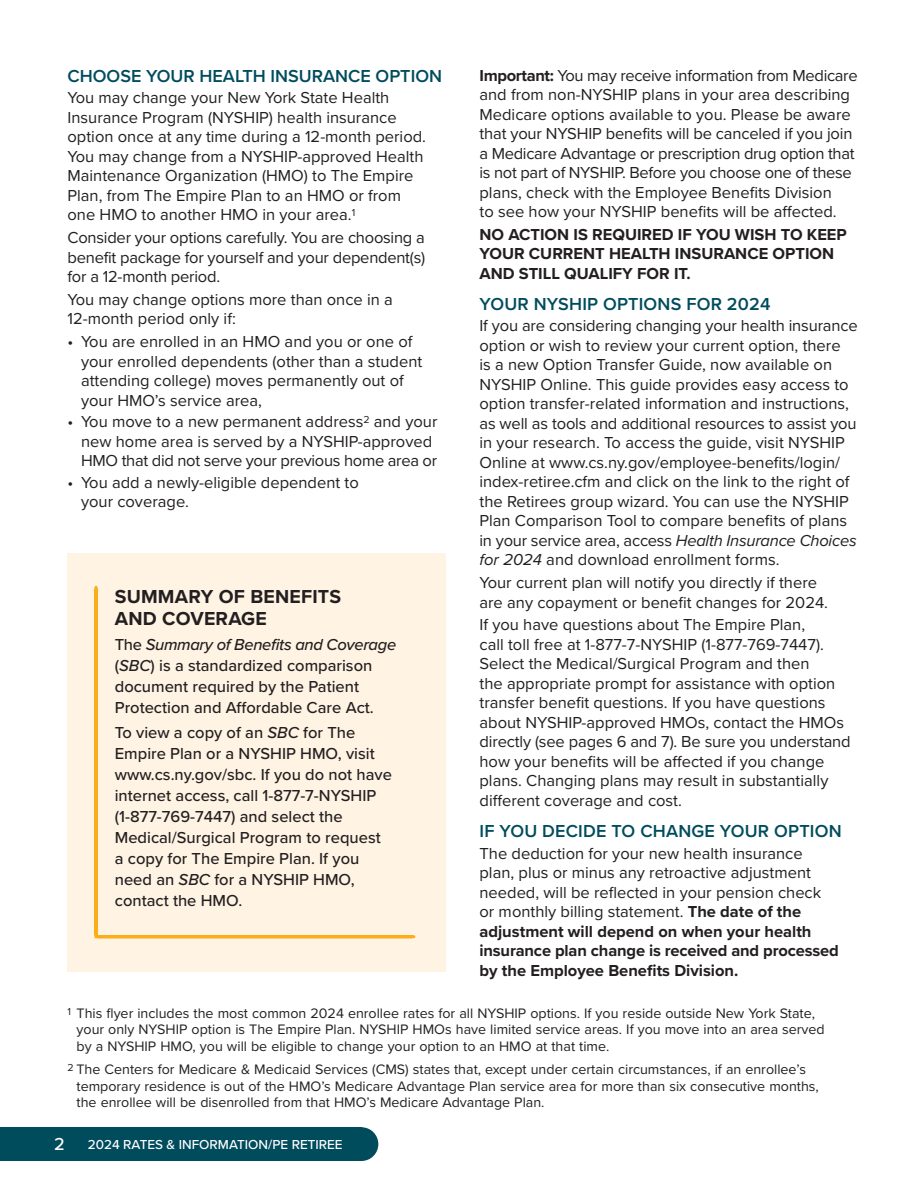
<style>
.page{position:relative;width:905px;height:1188px;background:#fff}
.page>*{position:absolute;margin:0;border:0;box-sizing:border-box;transform-origin:0 0}
._2024_Rates_Callout_H2_Black_13_15{font:700 19.5px/22.5px "Proxima Nova";letter-spacing:.01em;color:#231f20}
._2024_Rates_H2_PMS_12_16{font:600 18px "Proxima Nova";letter-spacing:.01em;color:#004c5d}
.t1{font:500 18px "Proxima Nova";color:#fff}
._2024_Rates_Body_11_13{font:16.5px/19.5px "Proxima Nova";color:#231f20}
._2024_Rates_Callout_Text_Black_11_14{font:500 16.5px/21px "Proxima Nova";color:#231f20}
._2024_Rates_bullet_Proxima_11_13{font:16.5px/19.5px "Proxima Nova";color:#231f20}
._2024_Rates_Body_11_13-2{font:700 16.5px/19.5px "Proxima Nova";color:#231f20}
._2024_Rates_Footnotes_number_one_asterisk{font:14.25px/16.5px "Proxima Nova";color:#231f20}
.t2{font:500 13.5px "Proxima Nova";color:#fff}
.s1{font-weight:700}
.s2{font-style:italic}
</style>
<div class="page">
<div style="left:68px;top:554px;width:378px;height:418px;background:#fff4e4"></div>
<svg style="left:94px;top:585px;width:322px;height:354px"></svg>
<div style="left:0;top:1127px;width:361px;height:34px;background:#004c5d"></div>
<div style="left:344px;top:1127px;width:34px;height:34px;background:#004c5d;border-radius:50%"></div>
<p class="_2024_Rates_Body_11_13" style="left:479px;top:65px;width:380px"><span class="s1">Important:</span> You may receive information from Medicare and from non-NYSHIP plans in your area describing Medicare options available to you. Please be aware that your NYSHIP benefits will be canceled if you join a Medicare Advantage or prescription drug option that is not part of NYSHIP. Before you choose one of these plans, check with the Employee Benefits Division<br>to see how your NYSHIP benefits will be affected.</p>
<p class="_2024_Rates_Body_11_13-2" style="left:479px;top:224px;width:369px">NO ACTION IS REQUIRED IF YOU WISH TO KEEP<br>YOUR CURRENT HEALTH INSURANCE OPTION<br>AND STILL QUALIFY FOR IT.</p>
<p class="_2024_Rates_H2_PMS_12_16" style="left:479px;top:290px;width:292px">YOUR NYSHIP OPTIONS FOR 2024</p>
<p class="_2024_Rates_Body_11_13" style="left:479px;top:315px;width:379px">If you are considering changing your health insurance option or wish to review your current option, there<br>is a new Option Transfer Guide, now available on NYSHIP Online. This guide provides easy access to option transfer-related information and instructions, as well as tools and additional resources to assist you in your research. To access the guide, visit NYSHIP Online at www.cs.ny.gov/employee-benefits/login/ index-retiree.cfm and click on the link to the right of the Retirees group wizard. You can use the NYSHIP Plan Comparison Tool to compare benefits of plans in your service area, access <span class="s2">Health Insurance Choices for 2024</span> and download enrollment forms.</p>
<p class="_2024_Rates_Body_11_13" style="left:479px;top:572px;width:350px">Your current plan will notify you directly if there are any copayment or benefit changes for 2024.</p>
<p class="_2024_Rates_Body_11_13" style="left:479px;top:614px;width:372px">If you have questions about The Empire Plan,<br>call toll free at 1-877-7-NYSHIP (1-877-769-7447).<br>Select the Medical/Surgical Program and then<br>the appropriate prompt for assistance with option transfer benefit questions. If you have questions about NYSHIP-approved HMOs, contact the HMOs directly (see pages 6 and 7). Be sure you understand how your benefits will be affected if you change plans. Changing plans may result in substantially different coverage and cost.</p>
<p class="_2024_Rates_H2_PMS_12_16" style="left:479px;top:817px;width:363px">IF YOU DECIDE TO CHANGE YOUR OPTION</p>
<p class="_2024_Rates_Body_11_13" style="left:479px;top:843px;width:361px">The deduction for your new health insurance plan, plus or minus any retroactive adjustment needed, will be reflected in your pension check or monthly billing statement. <span class="s1">The date of the adjustment will depend on when your health insurance plan change is received and processed by the Employee Benefits Division.</span></p>
<p class="_2024_Rates_Footnotes_number_one_asterisk" style="left:77px;top:1004px;width:749px;text-indent:-9px"><sup>1</sup> This flyer includes the most common 2024 enrollee rates for all NYSHIP options. If you reside outside New York State, your only NYSHIP option is The Empire Plan. NYSHIP HMOs have limited service areas. If you move into an area served by a NYSHIP HMO, you will be eligible to change your option to an HMO at that time.</p>
<p class="_2024_Rates_Footnotes_number_one_asterisk" style="left:76px;top:1060px;width:743px;text-indent:-9px"><sup>2</sup> The Centers for Medicare &amp; Medicaid Services (CMS) states that, except under certain circumstances, if an enrollee’s temporary residence is out of the HMO’s Medicare Advantage Plan service area for more than six consecutive months, the enrollee will be disenrolled from that HMO’s Medicare Advantage Plan.</p>
<p class="_2024_Rates_H2_PMS_12_16" style="left:68px;top:62px;width:376px">CHOOSE YOUR HEALTH INSURANCE OPTION</p>
<p class="_2024_Rates_Body_11_13" style="left:68px;top:87px;width:360px">You may change your New York State Health Insurance Program (NYSHIP) health insurance option once at any time during a 12-month period.<br>You may change from a NYSHIP-approved Health Maintenance Organization (HMO) to The Empire Plan, from The Empire Plan to an HMO or from one HMO to another HMO in your area.<sup>1</sup></p>
<p class="_2024_Rates_Body_11_13" style="left:68px;top:227px;width:359px;text-align:justify">Consider your options carefully. You are choosing a benefit package for yourself and your dependent(s) for a 12-month period.</p>
<p class="_2024_Rates_Body_11_13" style="left:68px;top:289px;width:327px">You may change options more than once in a<br>12-month period only if:</p>
<p class="_2024_Rates_bullet_Proxima_11_13" style="left:81px;top:331px;width:343px;text-indent:-13px">• You are enrolled in an HMO and you or one of your enrolled dependents (other than a student attending college) moves permanently out of your HMO’s service area,</p>
<p class="_2024_Rates_bullet_Proxima_11_13" style="left:81px;top:411px;width:358px;text-indent:-13px">• You move to a new permanent address<sup>2</sup> and your new home area is served by a NYSHIP-approved<br>HMO that did not serve your previous home area or</p>
<p class="_2024_Rates_bullet_Proxima_11_13" style="left:81px;top:472px;width:279px;text-indent:-13px">• You add a newly-eligible dependent to your coverage.</p>
<p class="_2024_Rates_Callout_H2_Black_13_15" style="left:115px;top:584px;width:228px">SUMMARY OF BENEFITS<br>AND COVERAGE</p>
<p class="_2024_Rates_Callout_Text_Black_11_14" style="left:115px;top:634px;width:283px">The <span class="s2">Summary of Benefits and Coverage </span>(<span class="s2">SBC</span>) is a standardized comparison document required by the Patient Protection and Affordable Care Act.</p>
<p class="_2024_Rates_Callout_Text_Black_11_14" style="left:115px;top:721px;width:278px">To view a copy of an <span class="s2">SBC</span> for The<br>Empire Plan or a NYSHIP HMO, visit www.cs.ny.gov/sbc. If you do not have internet access, call 1-877-7-NYSHIP (1-877-769-7447) and select the<br>Medical/Surgical Program to request a copy for The Empire Plan. If you need an <span class="s2">SBC</span> for a NYSHIP HMO, contact the HMO.</p>
<p class="t1" style="left:54px;top:1131px;width:12px">2</p>
<p class="t2" style="left:88px;top:1134px;width:256px">2024 RATES &amp; INFORMATION/PE RETIREE</p>
</div>
